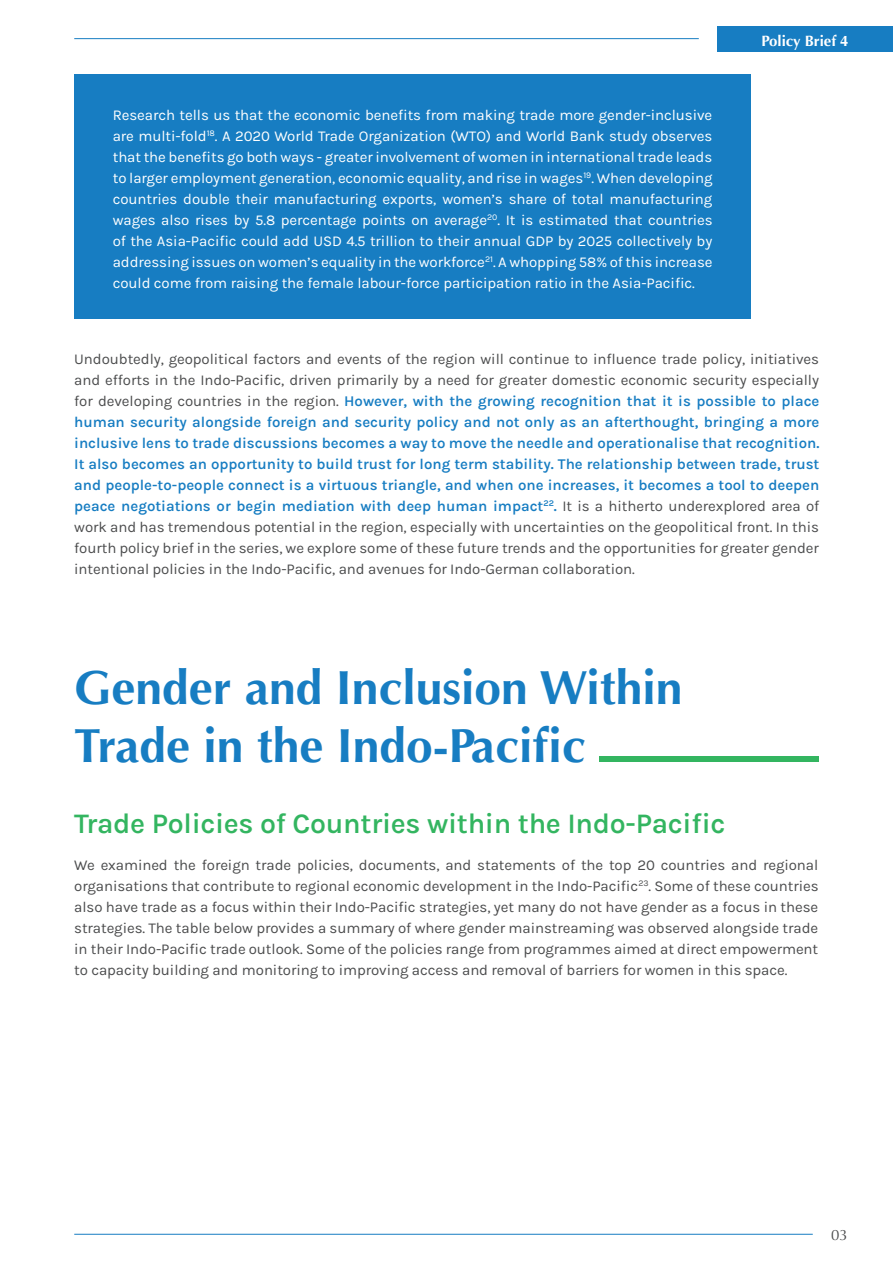
<style>
.page{position:relative;width:893px;height:1263px;background:#fff}
.page>*{position:absolute;margin:0;border:0;box-sizing:border-box;transform-origin:0 0}
.t1{font:700 48px/57.6px "Optima";color:#177dc2}
.t2{font:600 28.5px "Karla";letter-spacing:-.01em;color:#33b560}
.t3{font:15px/21px "Karla";letter-spacing:-.005em;color:#4b4c4d;text-align:justify}
.t4{font:15px/21px "Karla";letter-spacing:-.005em;color:#fff;text-align:justify}
.t5{font:700 15px "Optima";color:#fff}
.t6{font:15px "Optima";color:#4b4c4d}
.s1{font-weight:600;color:#177dc2}
</style>
<div class="page">
<div style="left:717px;top:26px;width:176px;height:25px;background:#177dc2"></div>
<hr style="left:74px;top:38px;width:625px;height:1px;background:#177dc2">
<hr style="left:74px;top:1234px;width:739px;height:1px;background:#177dc2">
<div style="left:74px;top:74px;width:677px;height:245px;background:#177dc2"></div>
<div style="left:599px;top:756px;width:220px;height:6px;background:#33b560"></div>
<p class="t4" style="left:113px;top:104px;width:601px">Research tells us that the economic benefits from making trade more gender-inclusive are multi-fold<sup>18</sup>. A 2020 World Trade Organization (WTO) and World Bank study observes that the benefits go both ways - greater involvement of women in international trade leads to larger employment generation, economic equality, and rise in wages<sup>19</sup>. When developing countries double their manufacturing exports, women’s share of total manufacturing wages also rises by 5.8 percentage points on average<sup>20</sup>. It is estimated that countries of the Asia-Pacific could add USD 4.5 trillion to their annual GDP by 2025 collectively by addressing issues on women’s equality in the workforce<sup>21</sup>. A whopping 58% of this increase could come from raising the female labour-force participation ratio in the Asia-Pacific.</p>
<p class="t5" style="left:762px;top:32px;width:89px">Policy Brief 4</p>
<p class="t3" style="left:74px;top:348px;width:747px">Undoubtedly, geopolitical factors and events of the region will continue to influence trade policy, initiatives and efforts in the Indo-Pacific, driven primarily by a need for greater domestic economic security especially for developing countries in the region. <span class="s1">However, with the growing recognition that it is possible to place human security alongside foreign and security policy and not only as an afterthought, bringing a more inclusive lens to trade discussions becomes a way to move the needle and operationalise that recognition.<br>It also becomes an opportunity to build trust for long term stability. The relationship between trade, trust and people-to-people connect is a virtuous triangle, and when one increases, it becomes a tool to deepen peace negotiations or begin mediation with deep human impact</span><sup>22</sup><span class="s1">.</span> It is a hitherto underexplored area of work and has tremendous potential in the region, especially with uncertainties on the geopolitical front. In this fourth policy brief in the series, we explore some of these future trends and the opportunities for greater gender intentional policies in the Indo-Pacific, and avenues for Indo-German collaboration.</p>
<p class="t1" style="left:74px;top:660px;width:610px">Gender and Inclusion Within<br>Trade in the Indo-Pacific</p>
<p class="t2" style="left:74px;top:805px;width:653px">Trade Policies of Countries within the Indo-Pacific</p>
<p class="t3" style="left:74px;top:854px;width:746px">We examined the foreign trade policies, documents, and statements of the top 20 countries and regional organisations that contribute to regional economic development in the Indo-Pacific<sup>23</sup>. Some of these countries also have trade as a focus within their Indo-Pacific strategies, yet many do not have gender as a focus in these strategies. The table below provides a summary of where gender mainstreaming was observed alongside trade in their Indo-Pacific trade outlook. Some of the policies range from programmes aimed at direct empowerment to capacity building and monitoring to improving access and removal of barriers for women in this space.</p>
<p class="t6" style="left:831px;top:1226px;width:18px">03</p>
</div>
